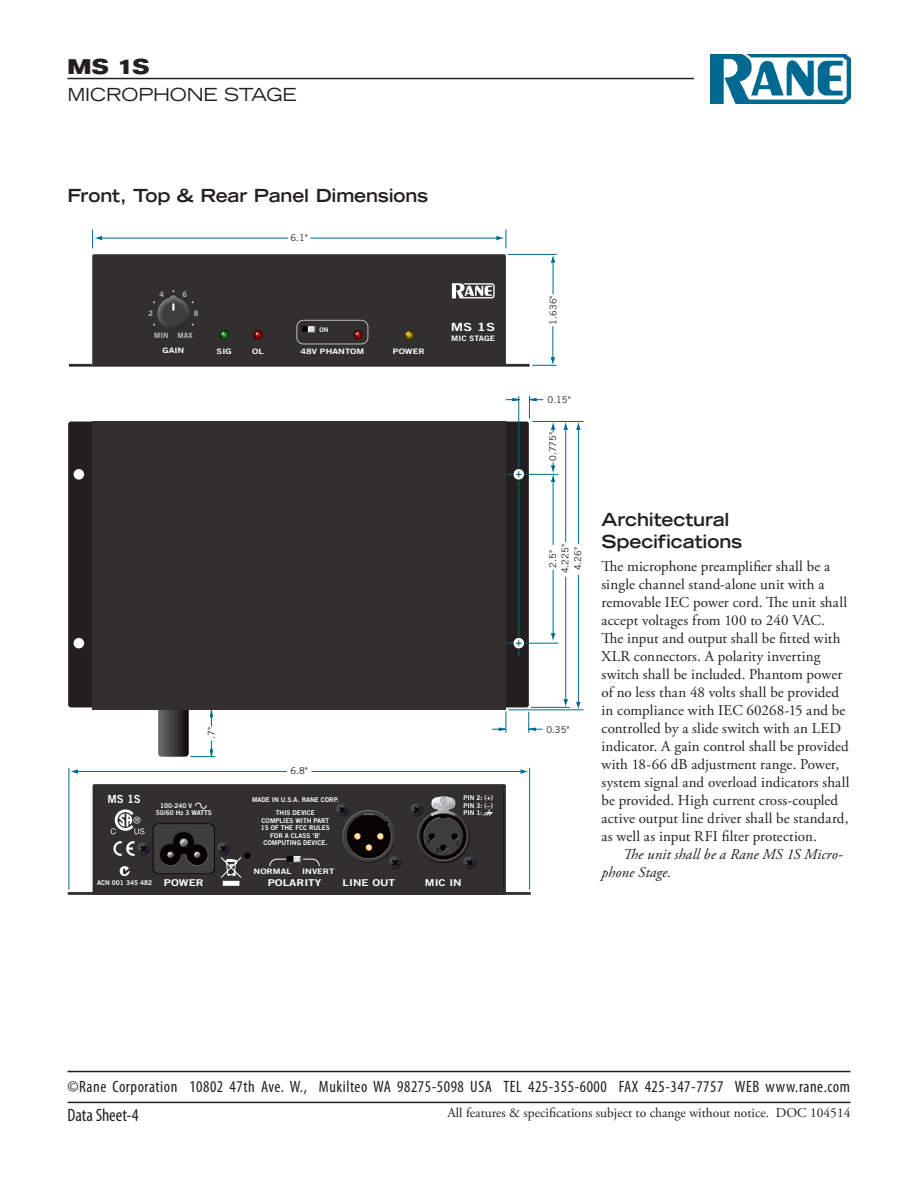
<style>
.page{position:relative;width:918px;height:1188px;background:#fff}
.page>*{position:absolute;margin:0;border:0;box-sizing:border-box;transform-origin:0 0}
.t1{font:700 expanded 21px "Akzidenz Grotesk BE";color:#231f20}
.t2{font:700 expanded 18px/21.6px "Trade Gothic LT Std";letter-spacing:-.01em;color:#231f20}
.t3{font:expanded 18px "Trade Gothic LT Std";letter-spacing:-.01em;color:#231f20}
.t4{font:condensed 18px "Myriad Pro";letter-spacing:-.005em;color:#231f20}
.t5{font:condensed 16.5px "Myriad Pro";letter-spacing:.035em;color:#231f20}
.t6{font:15px/18px "Adobe Garamond Pro";letter-spacing:.005em;color:#231f20}
.t7{font:italic 15px/18px "Adobe Garamond Pro";letter-spacing:.005em;color:#231f20}
.t8{font:13.5px "Adobe Garamond Pro";color:#231f20}
.t9{font:11.25px "Trade Gothic LT Std Bd 2";color:#fff}
.t10{font:11.25px "Trade Gothic LT Std Bd 2";color:#fff;scale:1.33 1}
.t11{font:9.45px "Trade Gothic LT Std";color:#231f20}
.t12{font:9.45px "Trade Gothic LT Std Bd 2";color:#fff;scale:1.25 1}
.t13{font:7.5px "Trade Gothic LT Std Bd 2";color:#fff;scale:1.25 1}
.t14{font:7.5px "Trade Gothic LT Std Bd 2";color:#bcbdc0}
.t15{font:7.5px "Trade Gothic LT Std Bd 2";color:#fff;scale:1.15 1}
.t16{font:6.6px/7.5px "Trade Gothic LT Std Bd 2";color:#fff}
.t17{font:6.3px "Trade Gothic LT Std Bd 2";color:#fff}
</style>
<div class="page">
<hr style="left:68px;top:78px;width:626px;height:1px;background:#231f20">
<img style="left:710px;top:54px;width:140px;height:49px">
<hr style="left:68px;top:1071px;width:782px;height:1px;background:#231f20">
<hr style="left:68px;top:1102px;width:782px;height:1px;background:#231f20">
<svg style="left:93px;top:784px;width:413px;height:108px;background:#373536"></svg>
<div style="left:96px;top:787px;width:407px;height:108px;background:#312f30"></div>
<hr style="left:68px;top:892px;width:463px;height:3px;background:#312f30">
<svg style="left:195px;top:802px;width:12px;height:7px"></svg>
<svg style="left:483px;top:809px;width:10px;height:7px"></svg>
<svg style="left:113px;top:841px;width:21px;height:15px"></svg>
<svg style="left:119px;top:866px;width:11px;height:10px"></svg>
<svg style="left:111px;top:809px;width:34px;height:25px"></svg>
<svg style="left:68px;top:422px;width:461px;height:285px;background:#282526"></svg>
<hr style="left:509px;top:710px;width:74px;height:1px;background:#006991">
<hr style="left:526px;top:474px;width:32px;height:1px;background:#006991">
<hr style="left:526px;top:643px;width:32px;height:1px;background:#006991">
<hr style="left:531px;top:707px;width:39px;height:1px;background:#006991">
<hr style="left:519px;top:481px;width:1px;height:156px;background:#006991">
<svg style="left:507px;top:640px;width:14px;height:16px"></svg>
<svg style="left:505px;top:396px;width:38px;height:81px"></svg>
<hr style="left:533px;top:421px;width:50px;height:1px;background:#006991">
<hr style="left:529px;top:768px;width:1px;height:122px;background:#006991">
<hr style="left:312px;top:771px;width:210px;height:1px;background:#006991">
<svg style="left:521px;top:769px;width:8px;height:5px"></svg>
<hr style="left:76px;top:771px;width:211px;height:1px;background:#006991">
<svg style="left:70px;top:769px;width:8px;height:5px"></svg>
<hr style="left:311px;top:238px;width:187px;height:1px;background:#006991">
<svg style="left:496px;top:230px;width:11px;height:18px"></svg>
<hr style="left:101px;top:238px;width:187px;height:1px;background:#006991">
<svg style="left:92px;top:230px;width:10px;height:18px"></svg>
<hr style="left:69px;top:768px;width:1px;height:122px;background:#006991">
<svg style="left:158px;top:710px;width:57px;height:48px"></svg>
<svg style="left:492px;top:712px;width:51px;height:21px"></svg>
<div style="left:93px;top:422px;width:413px;height:288px;background:#312f30"></div>
<hr style="left:553px;top:261px;width:1px;height:33px;background:#006991">
<svg style="left:551px;top:255px;width:4px;height:8px"></svg>
<hr style="left:553px;top:326px;width:1px;height:33px;background:#006991">
<svg style="left:532px;top:357px;width:24px;height:9px"></svg>
<hr style="left:553px;top:480px;width:1px;height:65px;background:#006991">
<svg style="left:551px;top:422px;width:4px;height:10px"></svg>
<hr style="left:578px;top:428px;width:1px;height:116px;background:#006991">
<svg style="left:576px;top:422px;width:5px;height:8px"></svg>
<hr style="left:553px;top:570px;width:1px;height:65px;background:#006991">
<svg style="left:551px;top:633px;width:4px;height:8px"></svg>
<hr style="left:578px;top:575px;width:1px;height:128px;background:#006991">
<svg style="left:576px;top:702px;width:5px;height:8px"></svg>
<hr style="left:565px;top:428px;width:1px;height:114px;background:#006991">
<svg style="left:563px;top:422px;width:5px;height:8px"></svg>
<hr style="left:565px;top:577px;width:1px;height:124px;background:#006991">
<svg style="left:563px;top:699px;width:5px;height:8px"></svg>
<svg style="left:551px;top:462px;width:4px;height:20px"></svg>
<hr style="left:508px;top:254px;width:48px;height:1px;background:#006991">
<hr style="left:69px;top:364px;width:461px;height:3px;background:#312f30">
<div style="left:92px;top:254px;width:413px;height:112px;background:#312f30"></div>
<svg style="left:137px;top:842px;width:14px;height:14px"></svg>
<svg style="left:141px;top:845px;width:6px;height:7px"></svg>
<svg style="left:217px;top:842px;width:14px;height:14px"></svg>
<svg style="left:336px;top:803px;width:13px;height:14px"></svg>
<div style="left:389px;top:856px;width:13px;height:14px;background:#292627;border-radius:7px"></div>
<svg style="left:339px;top:807px;width:60px;height:59px"></svg>
<svg style="left:410px;top:803px;width:14px;height:14px"></svg>
<div style="left:463px;top:856px;width:14px;height:14px;background:#282526;border-radius:7px"></div>
<svg style="left:414px;top:796px;width:59px;height:70px"></svg>
<svg style="left:269px;top:856px;width:51px;height:10px"></svg>
<svg style="left:220px;top:845px;width:31px;height:41px"></svg>
<svg style="left:153px;top:823px;width:62px;height:51px"></svg>
<div style="left:154px;top:824px;width:60px;height:49px;background:#3e3e3f;border-radius:5px"></div>
<svg style="left:159px;top:831px;width:50px;height:35px"></svg>
<h1 class="t1" style="left:68px;top:53px;width:84px">MS 1S</h1>
<p class="t3" style="left:68px;top:82px;width:230px">MICROPHONE STAGE</p>
<p class="t2" style="left:68px;top:184px;width:362px">Front, Top &amp; Rear Panel Dimensions</p>
<p class="t14" style="left:160px;top:289px;width:6px">4</p>
<p class="t14" style="left:148px;top:309px;width:6px">2</p>
<p class="t14" style="left:183px;top:289px;width:6px">6</p>
<p class="t14" style="left:194px;top:309px;width:6px">8</p>
<p class="t14" style="left:154px;top:330px;width:40px">MIN MAX</p>
<p class="t11" style="left:291px;top:232px;width:19px">6.1"</p>
<p class="t17" style="left:319px;top:325px;width:10px">ON</p>
<p class="t13" style="left:162px;top:346px;width:19px">GAIN</p>
<p class="t13" style="left:217px;top:346px;width:14px">SIG</p>
<p class="t13" style="left:252px;top:346px;width:11px">OL</p>
<p class="t13" style="left:300px;top:346px;width:53px">48V PHANTOM</p>
<p class="t13" style="left:393px;top:346px;width:27px">POWER</p>
<p class="t10" style="left:451px;top:320px;width:35px">MS 1S</p>
<p class="t15" style="left:451px;top:333px;width:40px">MIC STAGE</p>
<p class="t11" style="left:206px;top:739px;width:13px;rotate:-90deg">.7"</p>
<p class="t11" style="left:291px;top:765px;width:19px">6.8"</p>
<p class="t9" style="left:107px;top:792px;width:35px">MS 1S</p>
<p class="t16" style="left:252px;top:796px;width:88px">MADE IN U.S.A. RANE CORP.</p>
<p class="t16" style="left:156px;top:809px;width:57px">50/60 Hz 3 WATTS</p>
<p class="t16" style="left:160px;top:802px;width:33px">100-240 V</p>
<p class="t16" style="left:464px;top:794px;width:31px">PIN 2: (+)<br>PIN 3: (–)</p>
<p class="t16" style="left:276px;top:809px;width:40px">THIS DEVICE</p>
<p class="t16" style="left:464px;top:809px;width:20px">PIN 1:</p>
<p class="t16" style="left:261px;top:816px;width:71px;text-align:center">COMPLIES WITH PART<br>15 OF THE FCC RULES<br>FOR A CLASS ‘B’<br>COMPUTING DEVICE.</p>
<p class="t16" style="left:97px;top:879px;width:56px">ACN 001 345 482</p>
<p class="t13" style="left:254px;top:867px;width:32px">NORMAL</p>
<p class="t13" style="left:302px;top:867px;width:27px">INVERT</p>
<p class="t12" style="left:164px;top:876px;width:33px">POWER</p>
<p class="t12" style="left:268px;top:876px;width:44px">POLARITY</p>
<p class="t12" style="left:343px;top:876px;width:44px">LINE OUT</p>
<p class="t12" style="left:425px;top:876px;width:31px">MIC IN</p>
<p class="t11" style="left:547px;top:325px;width:30px;rotate:-90deg">1.636"</p>
<p class="t11" style="left:548px;top:394px;width:25px">0.15"</p>
<p class="t11" style="left:547px;top:461px;width:30px;rotate:-90deg">0.775"</p>
<p class="t11" style="left:560px;top:573px;width:30px;rotate:-90deg">4.225"</p>
<p class="t11" style="left:572px;top:570px;width:25px;rotate:-90deg">4.26"</p>
<p class="t11" style="left:547px;top:568px;width:19px;rotate:-90deg">2.5"</p>
<p class="t11" style="left:546px;top:723px;width:25px">0.35"</p>
<p class="t2" style="left:602px;top:508px;width:142px">Architectural<br>Specifications</p>
<p class="t6" style="left:602px;top:558px;width:250px">The microphone preamplifier shall be a single channel stand-alone unit with a removable IEC power cord. The unit shall accept voltages from 100 to 240 VAC.<br>The input and output shall be fitted with XLR connectors. A polarity inverting switch shall be included. Phantom power of no less than 48 volts shall be provided in compliance with IEC 60268-15 and be controlled by a slide switch with an LED indicator. A gain control shall be provided with 18-66 dB adjustment range. Power, system signal and overload indicators shall be provided. High current cross-coupled active output line driver shall be standard, as well as input RFI filter protection.</p>
<p class="t7" style="left:602px;top:846px;width:243px;text-indent:22px">The unit shall be a Rane MS 1S Micro&shy;phone Stage.</p>
<p class="t5" style="left:68px;top:1077px;width:784px">©Rane Corporation 10802 47th Ave. W., Mukilteo WA 98275-5098 USA TEL 425-355-6000 FAX 425-347-7757 WEB www.rane.com</p>
<p class="t4" style="left:68px;top:1104px;width:73px">Data Sheet-4</p>
<p class="t8" style="left:448px;top:1104px;width:404px">All features &amp; specifications subject to change without notice. DOC 104514</p>
</div>
